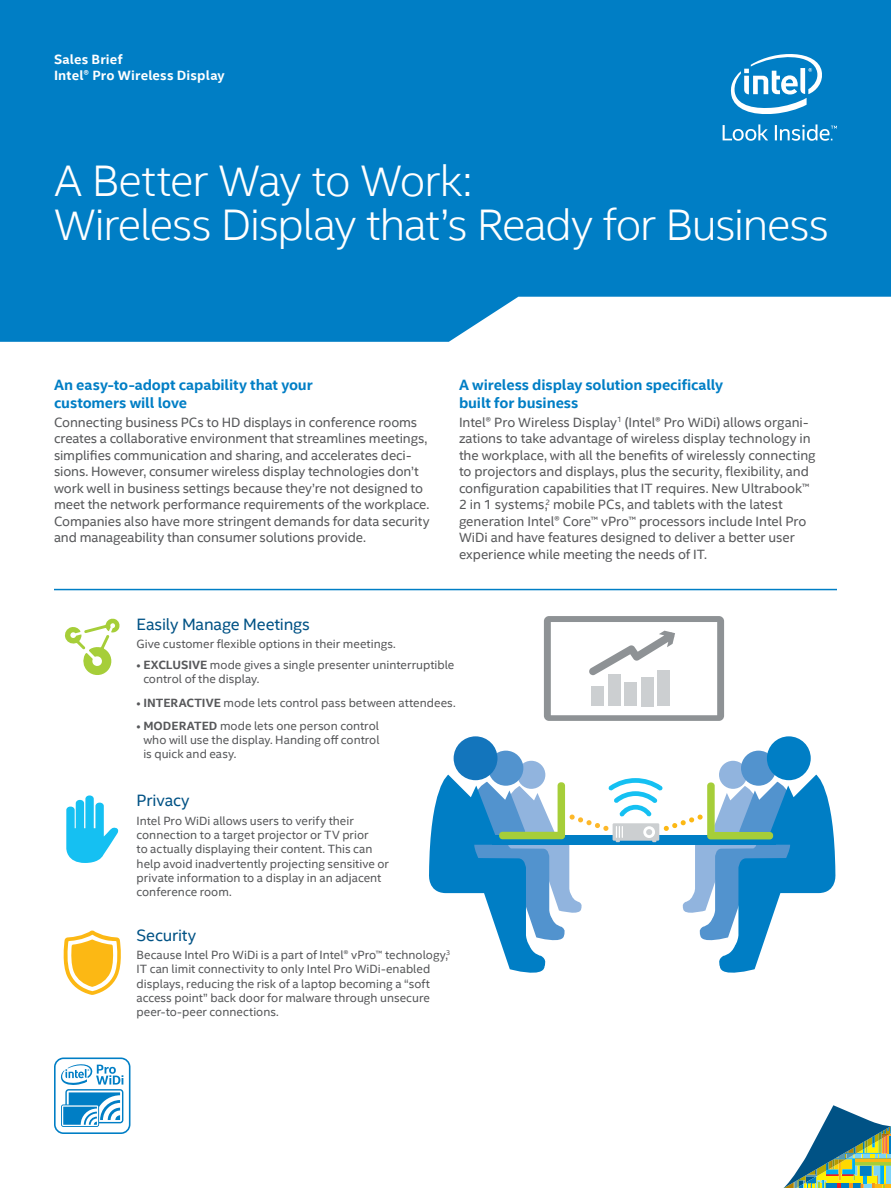
<style>
.page{position:relative;width:891px;height:1188px;background:#fff}
.page>*{position:absolute;margin:0;border:0;box-sizing:border-box;transform-origin:0 0}
.t1{font:300 44.25px/44.2px "Intel Clear";letter-spacing:-.025em;color:#fff}
.Bdy9_-_Body_Text_9pt{font:16.5px "Intel Clear";letter-spacing:-.01em;color:#005285}
.SbHd1_-__Subhead_Lev{font:700 15px/18px "Intel Clear";letter-spacing:-.005em;color:#007ec5}
.Bdy9_-_Body_Text_9pt-2{font:13.5px/16.5px "Intel Clear";letter-spacing:-.005em;color:#57585a}
.t2{font:700 13.5px/15.8px "Intel Clear";letter-spacing:.01em;color:#fff}
.Bdy9_-_Body_Text_9pt-3{font:12px/14.2px "Intel Clear";color:#57585a}
.s1{font-weight:700}
</style>
<div class="page">
<div style="left:0;top:0;width:891px;height:342px;background:#007ec5"></div>
<svg style="left:783px;top:1105px;width:108px;height:83px"></svg>
<div style="left:517px;top:761px;width:28px;height:28px;background:#91b4de;border-radius:50%"></div>
<div style="left:488px;top:751px;width:35px;height:35px;background:#5293ce;border-radius:50%"></div>
<svg style="left:544px;top:616px;width:180px;height:105px"></svg>
<div style="left:454px;top:736px;width:43px;height:44px;background:#1375bc;border-radius:50%"></div>
<div style="left:719px;top:761px;width:28px;height:28px;background:#91b4de;border-radius:50%"></div>
<div style="left:741px;top:751px;width:35px;height:35px;background:#5293ce;border-radius:50%"></div>
<div style="left:767px;top:736px;width:44px;height:44px;background:#007ec5;border-radius:50%"></div>
<svg style="left:429px;top:775px;width:407px;height:198px"></svg>
<svg style="left:63px;top:930px;width:58px;height:65px"></svg>
<hr style="left:54px;top:589px;width:783px;height:1px;background:#007ec5">
<svg style="left:723px;top:124px;width:114px;height:17px;background:#439fd4"></svg>
<svg style="left:729px;top:54px;width:95px;height:62px"></svg>
<svg style="left:54px;top:1058px;width:76px;height:76px"></svg>
<svg style="left:66px;top:795px;width:53px;height:68px"></svg>
<svg style="left:64px;top:618px;width:56px;height:57px"></svg>
<p class="t2" style="left:54px;top:52px;width:172px">Sales Brief<br>Intel® Pro Wireless Display</p>
<p class="t1" style="left:54px;top:159px;width:776px">A Better Way to Work:<br>Wireless Display that’s Ready for Business</p>
<p class="SbHd1_-__Subhead_Lev" style="left:54px;top:375px;width:260px">An easy-to-adopt capability that your customers will love</p>
<p class="Bdy9_-_Body_Text_9pt-2" style="left:54px;top:414px;width:377px">Connecting business PCs to HD displays in conference rooms creates a collaborative environment that streamlines meetings, simplifies communication and sharing, and accelerates deci&shy;sions. However, consumer wireless display technologies don’t work well in business settings because they’re not designed to meet the network performance requirements of the workplace.<br>Companies also have more stringent demands for data security and manageability than consumer solutions provide.</p>
<p class="SbHd1_-__Subhead_Lev" style="left:459px;top:375px;width:266px">A wireless display solution specifically built for business</p>
<p class="Bdy9_-_Body_Text_9pt-2" style="left:459px;top:414px;width:358px">Intel® Pro Wireless Display<sup>1</sup> (Intel® Pro WiDi) allows organi&shy;zations to take advantage of wireless display technology in the workplace, with all the benefits of wirelessly connecting to projectors and displays, plus the security, flexibility, and configuration capabilities that IT requires. New Ultrabook™ 2 in 1 systems,<sup>2</sup> mobile PCs, and tablets with the latest generation Intel® Core™ vPro™ processors include Intel Pro WiDi and have features designed to deliver a better user experience while meeting the needs of IT.</p>
<p class="Bdy9_-_Body_Text_9pt" style="left:137px;top:614px;width:175px">Easily Manage Meetings</p>
<p class="Bdy9_-_Body_Text_9pt-3" style="left:137px;top:637px;width:261px">Give customer flexible options in their meetings.</p>
<p class="Bdy9_-_Body_Text_9pt-3" style="left:143px;top:658px;width:313px;text-indent:-7px">• <span class="s1">EXCLUSIVE</span> mode gives a single presenter uninterruptible control of the display.</p>
<p class="Bdy9_-_Body_Text_9pt-3" style="left:137px;top:695px;width:321px">• <span class="s1">INTERACTIVE</span> mode lets control pass between attendees.</p>
<p class="Bdy9_-_Body_Text_9pt-3" style="left:143px;top:719px;width:238px;text-align:justify;text-indent:-7px">• <span class="s1">MODERATED</span> mode lets one person control who will use the display. Handing off control is quick and easy.</p>
<p class="Bdy9_-_Body_Text_9pt" style="left:137px;top:791px;width:55px">Privacy</p>
<p class="Bdy9_-_Body_Text_9pt-3" style="left:137px;top:814px;width:254px">Intel Pro WiDi allows users to verify their connection to a target projector or TV prior<br>to actually displaying their content. This can help avoid inadvertently projecting sensitive or private information to a display in an adjacent conference room.</p>
<p class="Bdy9_-_Body_Text_9pt" style="left:137px;top:925px;width:61px">Security</p>
<p class="Bdy9_-_Body_Text_9pt-3" style="left:137px;top:948px;width:315px">Because Intel Pro WiDi is a part of Intel® vPro™ technology,<sup>3<br></sup>IT can limit connectivity to only Intel Pro WiDi-enabled displays, reducing the risk of a laptop becoming a “soft access point” back door for malware through unsecure peer-to-peer connections.</p>
</div>
